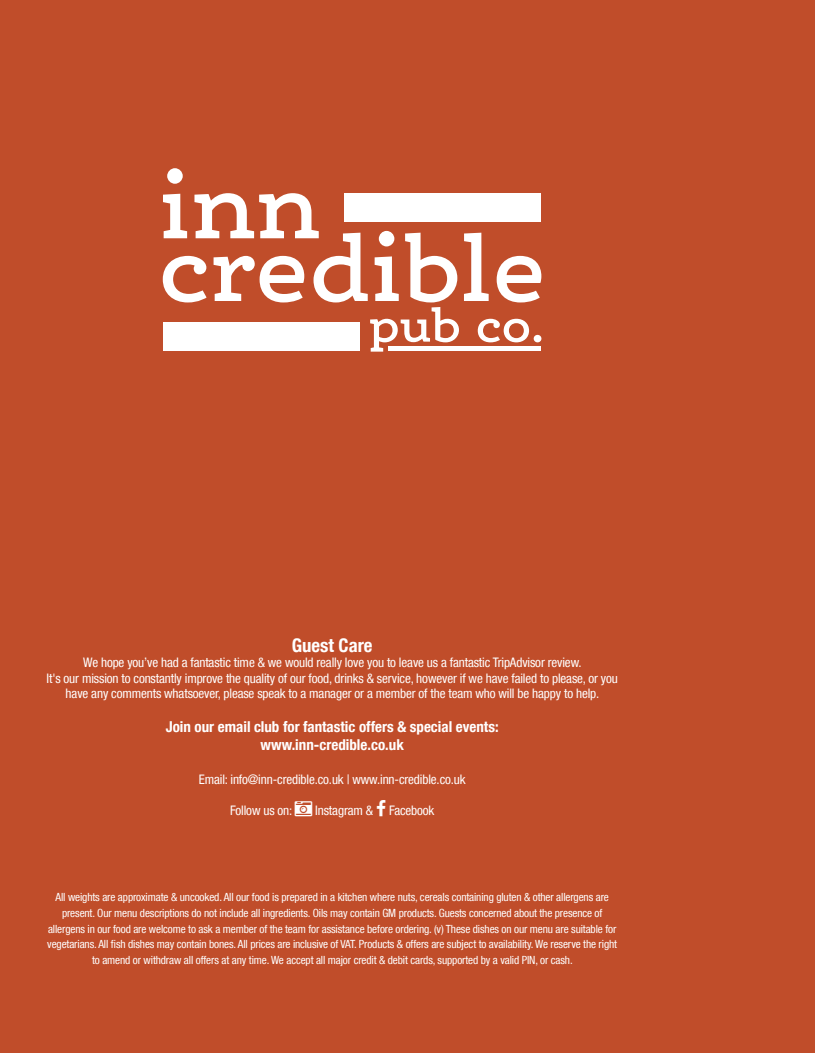
<style>
.page{position:relative;width:815px;height:1053px;background:#fff}
.page>*{position:absolute;margin:0;border:0;box-sizing:border-box;transform-origin:0 0}
.t1{font:700 condensed 18.75px "Helvetica Neue LT Com";color:#fff}
.t2{font:700 condensed 15px/18px "Helvetica Neue LT Com";color:#fff;text-align:center}
.t3{font:condensed 13.12px/15.6px "Helvetica Neue LT Com";letter-spacing:-.01em;color:#fff;text-align:center}
.t4{font:condensed 11.25px/15.6px "Helvetica Neue LT Com";letter-spacing:-.01em;color:#fff;text-align:center}
</style>
<div class="page">
<div style="left:0;top:0;width:815px;height:1052px;background:#c04d2a"></div>
<svg style="left:163px;top:168px;width:378px;height:183px"></svg>
<div style="left:534px;top:335px;width:7px;height:7px;background:#fff;border-radius:50%"></div>
<div style="left:389px;top:346px;width:152px;height:5px;background:#fff"></div>
<div style="left:344px;top:193px;width:197px;height:29px;background:#fff"></div>
<div style="left:163px;top:322px;width:197px;height:29px;background:#fff"></div>
<h1 class="t1" style="left:292px;top:633px;width:82px">Guest Care</h1>
<p class="t3" style="left:47px;top:654px;width:573px">We hope you’ve had a fantastic time &amp; we would really love you to leave us a fantastic TripAdvisor review.<br>It's our mission to constantly improve the quality of our food, drinks &amp; service, however if we have failed to please, or you have any comments whatsoever, please speak to a manager or a member of the team who will be happy to help.</p>
<h2 class="t2" style="left:166px;top:717px;width:334px">Join our email club for fantastic offers &amp; special events: www.inn-credible.co.uk</h2>
<p class="t3" style="left:199px;top:771px;width:268px">Email: info@inn-credible.co.uk | www.inn-credible.co.uk</p>
<p class="t3" style="left:230px;top:802px;width:64px">Follow us on:</p>
<p class="t3" style="left:315px;top:802px;width:121px">Instagram &amp; Facebook</p>
<p class="t4" style="left:47px;top:889px;width:571px">All weights are approximate &amp; uncooked. All our food is prepared in a kitchen where nuts, cereals containing gluten &amp; other allergens are present. Our menu descriptions do not include all ingredients. Oils may contain GM products. Guests concerned about the presence of allergens in our food are welcome to ask a member of the team for assistance before ordering. (v) These dishes on our menu are suitable for vegetarians. All fish dishes may contain bones. All prices are inclusive of VAT. Products &amp; offers are subject to availability. We reserve the right to amend or withdraw all offers at any time. We accept all major credit &amp; debit cards, supported by a valid PIN, or cash.</p>
</div>
